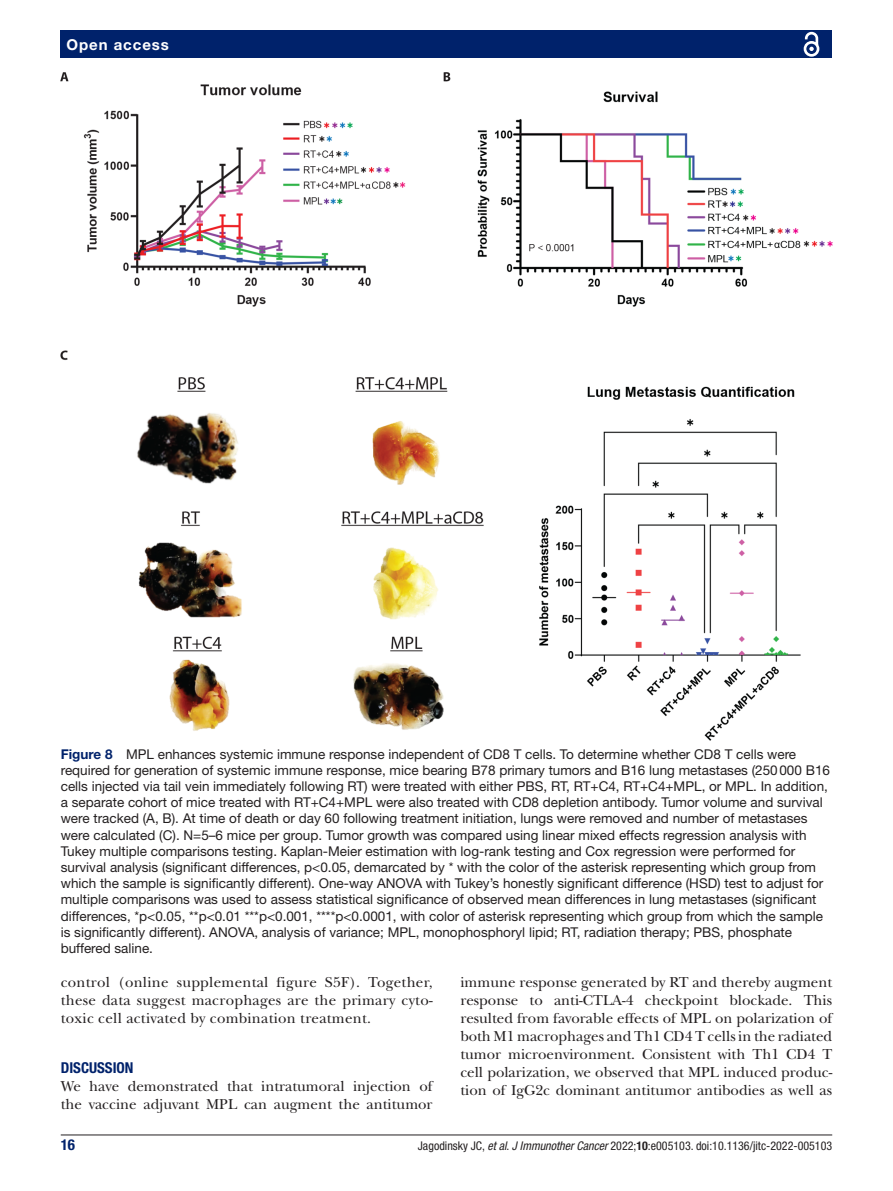
<style>
.page{position:relative;width:893px;height:1191px;background:#fff}
.page>*{position:absolute;margin:0;border:0;box-sizing:border-box;transform-origin:0 0}
.t1{font:15px/18px "New Baskerville";color:#231f20;text-align:justify}
.t2{font:700 condensed 15px "Helvetica Neue LT Std";color:#00226b}
.t3{font:700 15px "Helvetica Neue LT Std";letter-spacing:.065em;color:#fff}
.t4{font:13.5px/16.2px "Helvetica Neue LT Std";color:#231f20}
.t5{font:condensed 12px "Helvetica Neue LT Std";color:#231f20}
.s1{font-weight:700;color:#00226b}
.s2{font-style:italic}
.s3{font-weight:700}
</style>
<div class="page">
<hr style="left:61px;top:1134px;width:771px;height:1px;background:#231f20">
<div style="left:61px;top:31px;width:771px;height:27px;background:#00226b"></div>
<svg style="left:803px;top:31px;width:17px;height:26px"></svg>
<img style="left:61px;top:73px;width:771px;height:668px">
<p class="t3" style="left:66px;top:35px;width:104px">Open access</p>
<p class="t4" style="left:61px;top:745px;width:771px"><span class="s1">Figure 8</span> MPL enhances systemic immune response independent of CD8 T cells. To determine whether CD8 T cells were required for generation of systemic immune response, mice bearing B78 primary tumors and B16 lung metastases (250000 B16 cells injected via tail vein immediately following RT) were treated with either PBS, RT, RT+C4, RT+C4+MPL, or MPL. In addition, a separate cohort of mice treated with RT+C4+MPL were also treated with CD8 depletion antibody. Tumor volume and survival were tracked (A, B). At time of death or day 60 following treatment initiation, lungs were removed and number of metastases were calculated (C). N=5–6 mice per group. Tumor growth was compared using linear mixed effects regression analysis with Tukey multiple comparisons testing. Kaplan-Meier estimation with log-rank testing and Cox regression were performed for survival analysis (significant differences, p&lt;0.05, demarcated by * with the color of the asterisk representing which group from which the sample is significantly different). One-way ANOVA with Tukey’s honestly significant difference (HSD) test to adjust for multiple comparisons was used to assess statistical significance of observed mean differences in lung metastases (significant differences, *p&lt;0.05, **p&lt;0.01 ***p&lt;0.001, ****p&lt;0.0001, with color of asterisk representing which group from which the sample is significantly different). ANOVA, analysis of variance; MPL, monophosphoryl lipid; RT, radiation therapy; PBS, phosphate buffered saline.</p>
<p class="t1" style="left:61px;top:973px;width:373px">control (online supplemental figure S5F). Together, these data suggest macrophages are the primary cyto&shy;toxic cell activated by combination treatment.</p>
<p class="t2" style="left:61px;top:1059px;width:74px">DISCUSSION</p>
<p class="t1" style="left:61px;top:1077px;width:373px">We have demonstrated that intratumoral injection of the vaccine adjuvant MPL can augment the antitumor</p>
<p class="t1" style="left:460px;top:973px;width:373px">immune response generated by RT and thereby augment response to anti-CTLA-4 checkpoint blockade. This resulted from favorable effects of MPL on polarization of both M1 macrophages and Th1 CD4 T cells in the radiated tumor microenvironment. Consistent with Th1 CD4 T cell polarization, we observed that MPL induced produc&shy;tion of IgG2c dominant antitumor antibodies as well as</p>
<p class="t2" style="left:61px;top:1135px;width:16px">16</p>
<p class="t5" style="left:418px;top:1138px;width:416px">Jagodinsky JC, <span class="s2">et al</span>. <span class="s2">J Immunother Cancer</span> 2022;<span class="s3">10</span>:e005103. doi:10.1136/jitc-2022-005103</p>
</div>
